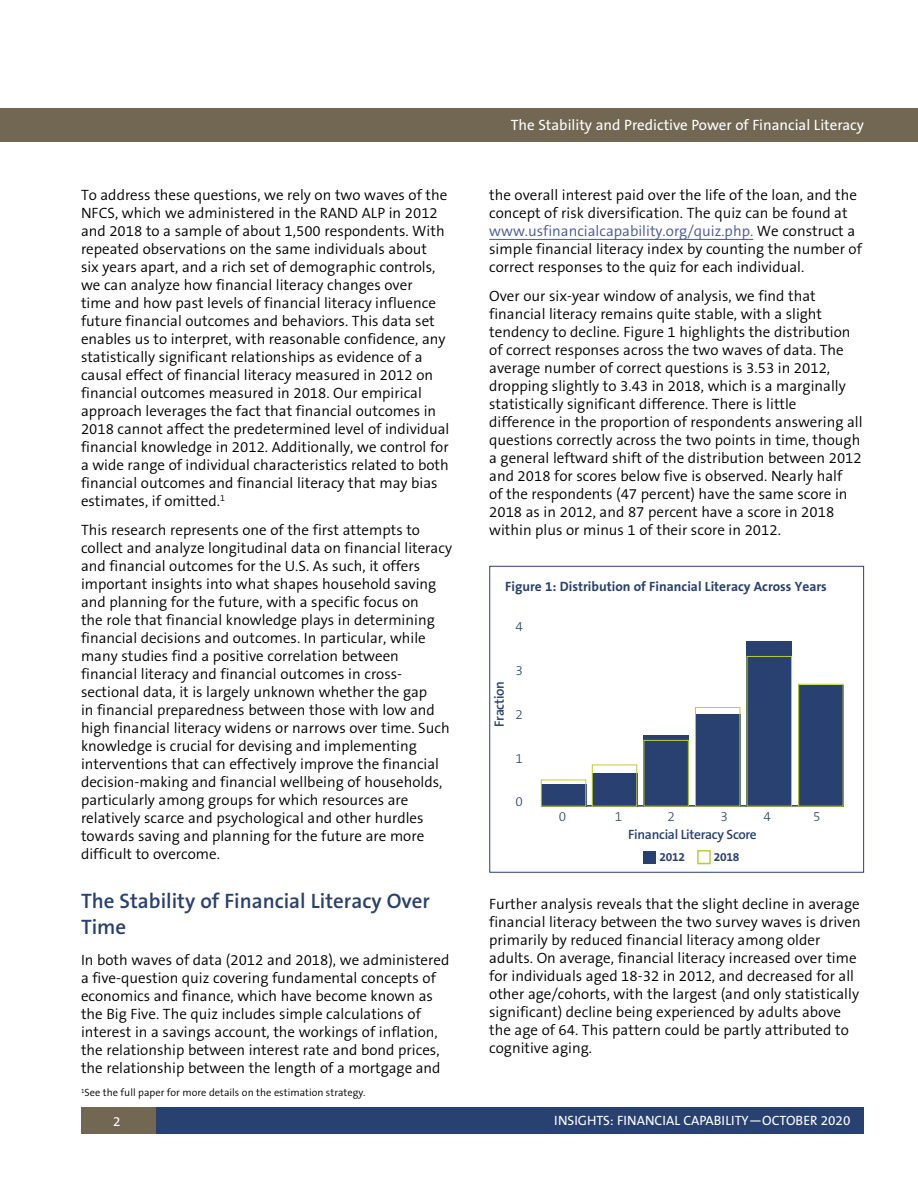
<style>
.page{position:relative;width:918px;height:1188px;background:#fff}
.page>*{position:absolute;margin:0;border:0;box-sizing:border-box;transform-origin:0 0}
.t1{font:600 21px/25.2px "The Sans B6";color:#294171}
.t2{font:300 15px/18px "The Sans B4";color:#000}
.t3{font:15px "The Sans B5 Plain";color:#fff}
.t4{font:700 13.5px "The Sans B7";color:#294171}
.t5{font:13.5px "The Sans B5 Plain";color:#fff}
.t6{font:600 13.5px "The Sans B6";letter-spacing:-.02em;color:#294171}
.t7{font:300 13.5px "The Sans B3";color:#294171}
.t8{font:700 12px "The Sans B7";letter-spacing:-.02em;color:#294171}
.t9{font:300 10.5px "The Sans B4";color:#000}
.s1{color:#465792}
</style>
<div class="page">
<div style="left:155px;top:1107px;width:709px;height:27px;background:#294171"></div>
<div style="left:81px;top:1107px;width:74px;height:27px;background:#716752"></div>
<div style="left:0;top:108px;width:918px;height:34px;background:#716752"></div>
<hr style="left:542px;top:805px;width:301px;height:2px;background:#294171">
<hr style="left:489px;top:239px;width:264px;height:1px;background:#465792">
<div style="left:489px;top:566px;width:375px;height:307px;border:1px solid #294171"></div>
<div style="left:541px;top:784px;width:45px;height:23px;background:#294171"></div>
<div style="left:592px;top:773px;width:45px;height:34px;background:#294171"></div>
<div style="left:644px;top:735px;width:45px;height:72px;background:#294171"></div>
<div style="left:695px;top:714px;width:45px;height:93px;background:#294171"></div>
<div style="left:747px;top:641px;width:45px;height:166px;background:#294171"></div>
<div style="left:798px;top:685px;width:45px;height:122px;background:#294171"></div>
<div style="left:541px;top:780px;width:45px;height:27px;border:1px solid #bccf2e"></div>
<div style="left:592px;top:765px;width:45px;height:42px;border:1px solid #bccf2e"></div>
<div style="left:644px;top:740px;width:45px;height:67px;border:1px solid #bccf2e"></div>
<div style="left:695px;top:707px;width:45px;height:100px;border:1px solid #bccf2e"></div>
<div style="left:747px;top:656px;width:45px;height:151px;border:1px solid #bccf2e"></div>
<div style="left:798px;top:684px;width:45px;height:123px;border:1px solid #bccf2e"></div>
<div style="left:643px;top:851px;width:13px;height:13px;background:#294171"></div>
<div style="left:697px;top:850px;width:14px;height:14px;border:2px solid #bccf2e"></div>
<p class="t2" style="left:81px;top:186px;width:370px">To address these questions, we rely on two waves of the NFCS, which we administered in the RAND ALP in 2012 and 2018 to a sample of about 1,500 respondents. With repeated observations on the same individuals about<br>six years apart, and a rich set of demographic controls, we can analyze how financial literacy changes over<br>time and how past levels of financial literacy influence future financial outcomes and behaviors. This data set enables us to interpret, with reasonable confidence, any statistically significant relationships as evidence of a causal effect of financial literacy measured in 2012 on financial outcomes measured in 2018. Our empirical approach leverages the fact that financial outcomes in 2018 cannot affect the predetermined level of individual financial knowledge in 2012. Additionally, we control for a wide range of individual characteristics related to both financial outcomes and financial literacy that may bias estimates, if omitted.<sup>1</sup></p>
<p class="t2" style="left:81px;top:521px;width:373px">This research represents one of the first attempts to collect and analyze longitudinal data on financial literacy and financial outcomes for the U.S. As such, it offers important insights into what shapes household saving and planning for the future, with a specific focus on<br>the role that financial knowledge plays in determining financial decisions and outcomes. In particular, while many studies find a positive correlation between financial literacy and financial outcomes in cross&shy;sectional data, it is largely unknown whether the gap<br>in financial preparedness between those with low and high financial literacy widens or narrows over time. Such knowledge is crucial for devising and implementing interventions that can effectively improve the financial decision-making and financial wellbeing of households, particularly among groups for which resources are relatively scarce and psychological and other hurdles towards saving and planning for the future are more difficult to overcome.</p>
<h1 class="t1" style="left:81px;top:889px;width:351px">The Stability of Financial Literacy Over<br>Time</h1>
<p class="t2" style="left:81px;top:951px;width:370px">In both waves of data (2012 and 2018), we administered a five-question quiz covering fundamental concepts of economics and finance, which have become known as the Big Five. The quiz includes simple calculations of interest in a savings account, the workings of inflation, the relationship between interest rate and bond prices, the relationship between the length of a mortgage and</p>
<p class="t9" style="left:81px;top:1087px;width:286px"><sup>1</sup>See the full paper for more details on the estimation strategy.</p>
<p class="t3" style="left:511px;top:117px;width:355px">The Stability and Predictive Power of Financial Literacy</p>
<p class="t2" style="left:489px;top:186px;width:374px">the overall interest paid over the life of the loan, and the concept of risk diversification. The quiz can be found at <span class="s1">www.usfinancialcapability.org/quiz.php.</span> We construct a simple financial literacy index by counting the number of correct responses to the quiz for each individual.</p>
<p class="t2" style="left:489px;top:287px;width:375px">Over our six-year window of analysis, we find that financial literacy remains quite stable, with a slight tendency to decline. Figure 1 highlights the distribution of correct responses across the two waves of data. The average number of correct questions is 3.53 in 2012, dropping slightly to 3.43 in 2018, which is a marginally statistically significant difference. There is little difference in the proportion of respondents answering all questions correctly across the two points in time, though a general leftward shift of the distribution between 2012 and 2018 for scores below five is observed. Nearly half<br>of the respondents (47 percent) have the same score in 2018 as in 2012, and 87 percent have a score in 2018 within plus or minus 1 of their score in 2012.</p>
<p class="t4" style="left:505px;top:580px;width:323px">Figure 1: Distribution of Financial Literacy Across Years</p>
<p class="t6" style="left:492px;top:727px;width:47px;rotate:-90deg">Fraction</p>
<p class="t7" style="left:516px;top:619px;width:9px">4</p>
<p class="t7" style="left:516px;top:663px;width:9px">3</p>
<p class="t7" style="left:516px;top:707px;width:9px">2</p>
<p class="t7" style="left:516px;top:751px;width:9px">1</p>
<p class="t7" style="left:516px;top:795px;width:9px">0</p>
<p class="t7" style="left:559px;top:809px;width:9px">0</p>
<p class="t7" style="left:615px;top:809px;width:9px">1</p>
<p class="t7" style="left:668px;top:809px;width:9px">2</p>
<p class="t7" style="left:720px;top:809px;width:9px">3</p>
<p class="t7" style="left:764px;top:809px;width:9px">4</p>
<p class="t7" style="left:813px;top:809px;width:9px">5</p>
<p class="t6" style="left:628px;top:828px;width:130px">Financial Literacy Score</p>
<p class="t8" style="left:659px;top:851px;width:27px">2012</p>
<p class="t8" style="left:714px;top:851px;width:27px">2018</p>
<p class="t2" style="left:489px;top:896px;width:373px">Further analysis reveals that the slight decline in average financial literacy between the two survey waves is driven primarily by reduced financial literacy among older adults. On average, financial literacy increased over time for individuals aged 18-32 in 2012, and decreased for all other age/cohorts, with the largest (and only statistically significant) decline being experienced by adults above the age of 64. This pattern could be partly attributed to cognitive aging.</p>
<p class="t5" style="left:113px;top:1114px;width:9px">2</p>
<p class="t5" style="left:554px;top:1114px;width:298px">INSIGHTS: FINANCIAL CAPABILITY—OCTOBER 2020</p>
</div>
